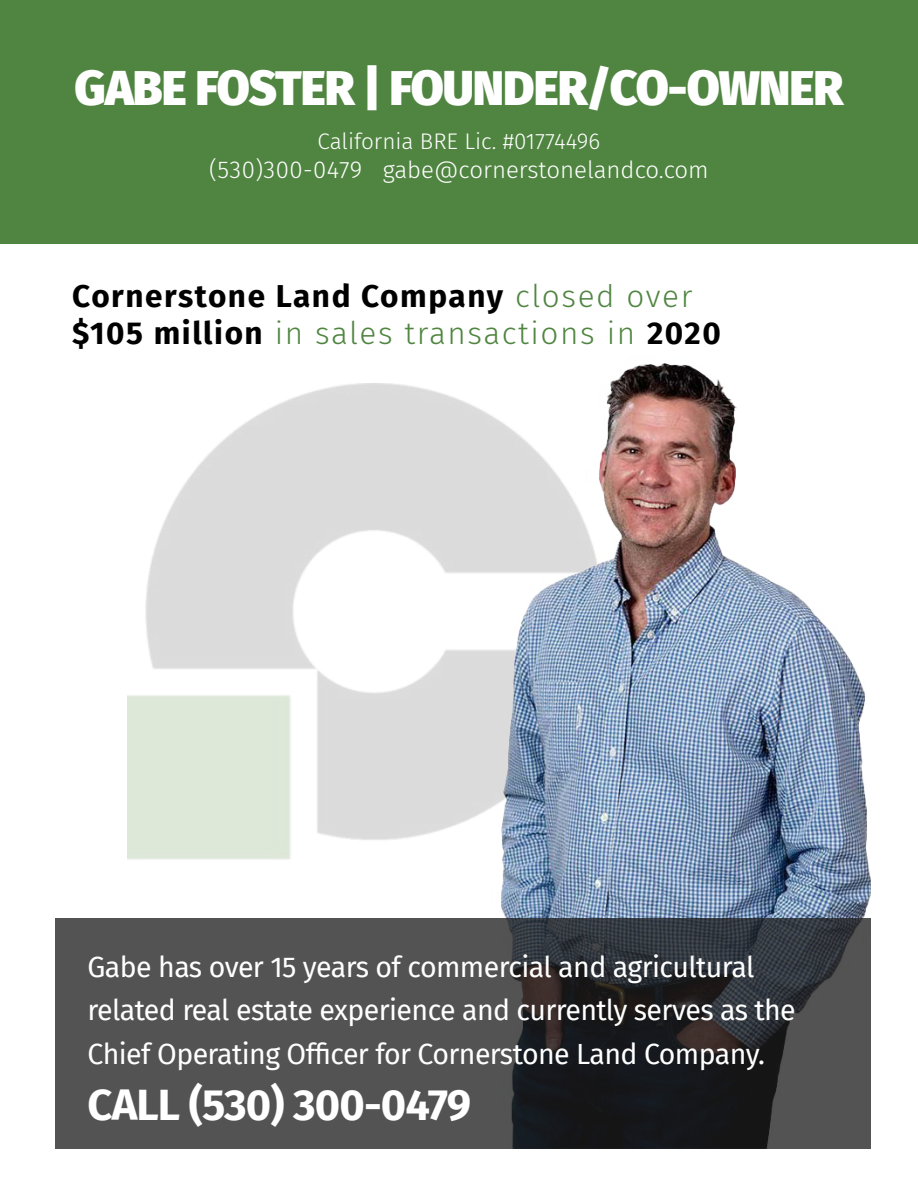
<style>
.page{position:relative;width:918px;height:1188px;background:#fff}
.page>*{position:absolute;margin:0;border:0;box-sizing:border-box;transform-origin:0 0}
.t1{font:900 48px "Fira Sans";letter-spacing:-.02em;color:#fff}
.t2{font:700 43.5px "Fira Sans";letter-spacing:-.02em;color:#fff}
.t3{font:700 31.5px/37.8px "Fira Sans";letter-spacing:.05em;color:#000}
.t4{font:28.5px/43.2px "Fira Sans";letter-spacing:-.02em;color:#fff}
.t5{font:300 24px "Fira Sans";color:#fff}
.t6{font:300 22.5px "Fira Sans";color:#fff}
.s1{font-weight:300;color:#508541}
</style>
<div class="page">
<img style="left:128px;top:384px;width:363px;height:476px">
<div style="left:0;top:0;width:918px;height:243px;background:#508541"></div>
<img style="left:491px;top:363px;width:380px;height:555px">
<svg style="left:55px;top:918px;width:816px;height:230px;fill:#535353"></svg>
<h1 class="t1" style="left:75px;top:45px;width:770px">GABE FOSTER | FOUNDER/CO-OWNER</h1>
<p class="t6" style="left:318px;top:125px;width:284px">California BRE Lic. #01774496</p>
<p class="t5" style="left:209px;top:153px;width:501px">(530)300-0479 gabe@cornerstonelandco.com</p>
<p class="t3" style="left:72px;top:274px;width:650px">Cornerstone Land Company <span class="s1">closed over </span>$105 million <span class="s1">in sales transactions in</span> 2020</p>
<p class="t4" style="left:88px;top:945px;width:710px">Gabe has over 15 years of commercial and agricultural related real estate experience and currently serves as the<br>Chief Operating Officer for Cornerstone Land Company.</p>
<h2 class="t2" style="left:88px;top:1068px;width:385px">CALL (530) 300-0479</h2>
</div>
